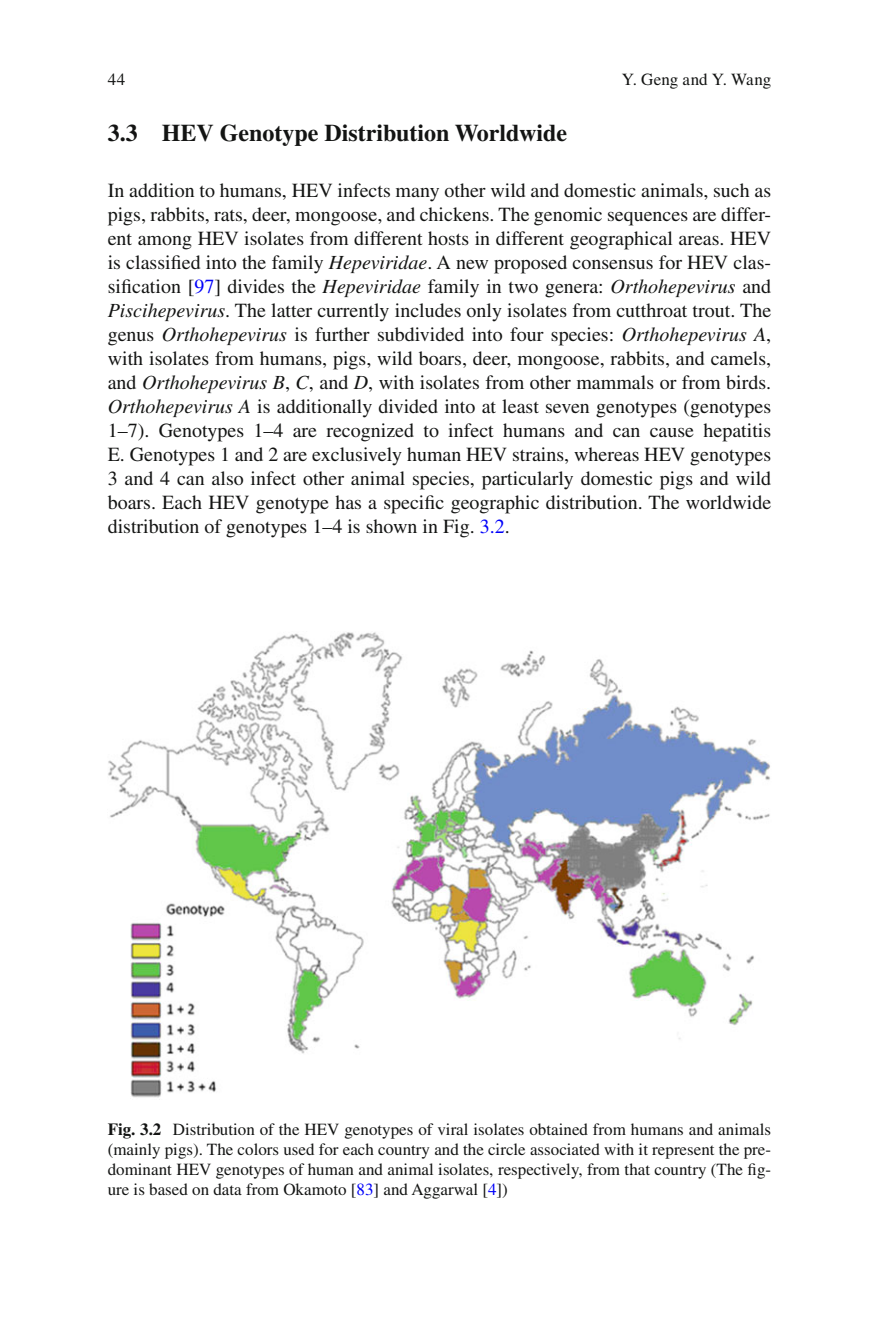
<style>
.page{position:relative;width:879px;height:1333px;background:#fff}
.page>*{position:absolute;margin:0;border:0;box-sizing:border-box;transform-origin:0 0}
.t1{font:700 24px "Vsrlry Times";color:#131413}
.t2{font:20px/24px "Wkffpr Times";color:#131413;text-align:justify}
.t3{font:17px/20px "Wkffpr Times";color:#131413;text-align:justify}
.s1{font-family:"Gfxwls Times";font-style:italic}
.s2{color:#0000fa}
.s3{font-family:"Vsrlry Times";font-weight:700}
</style>
<div class="page">
<img style="left:108px;top:632px;width:662px;height:466px">
<p class="t3" style="left:622px;top:71px;width:151px">Y. Geng and Y. Wang</p>
<p class="t3" style="left:108px;top:71px;width:19px">44</p>
<p class="t1" style="left:108px;top:124px;width:461px">3.3 HEV Genotype Distribution Worldwide</p>
<p class="t2" style="left:108px;top:180px;width:665px">In addition to humans, HEV infects many other wild and domestic animals, such as pigs, rabbits, rats, deer, mongoose, and chickens. The genomic sequences are differ&shy;ent among HEV isolates from different hosts in different geographical areas. HEV is classified into the family <span class="s1">Hepeviridae</span> . A new proposed consensus for HEV clas&shy;sification [ <span class="s2">97</span> ] divides the <span class="s1">Hepeviridae</span> family in two genera: <span class="s1">Orthohepevirus</span> and <span class="s1">Piscihepevirus</span> . The latter currently includes only isolates from cutthroat trout. The genus <span class="s1">Orthohepevirus</span> is further subdivided into four species: <span class="s1">Orthohepevirus A</span> , with isolates from humans, pigs, wild boars, deer, mongoose, rabbits, and camels, and <span class="s1">Orthohepevirus B</span> , <span class="s1">C</span> , and <span class="s1">D</span> , with isolates from other mammals or from birds.<br><span class="s1">Orthohepevirus A</span> is additionally divided into at least seven genotypes (genotypes 1–7). Genotypes 1–4 are recognized to infect humans and can cause hepatitis E. Genotypes 1 and 2 are exclusively human HEV strains, whereas HEV genotypes 3 and 4 can also infect other animal species, particularly domestic pigs and wild boars. Each HEV genotype has a specific geographic distribution. The worldwide distribution of genotypes 1–4 is shown in Fig. <span class="s2">3.2</span> .</p>
<p class="t3" style="left:108px;top:1120px;width:665px"><span class="s3">Fig. 3.2</span> Distribution of the HEV genotypes of viral isolates obtained from humans and animals (mainly pigs). The colors used for each country and the circle associated with it represent the pre&shy;dominant HEV genotypes of human and animal isolates, respectively, from that country (The fig&shy;ure is based on data from Okamoto [ <span class="s2">83</span> ] and Aggarwal [ <span class="s2">4</span> ])</p>
</div>
